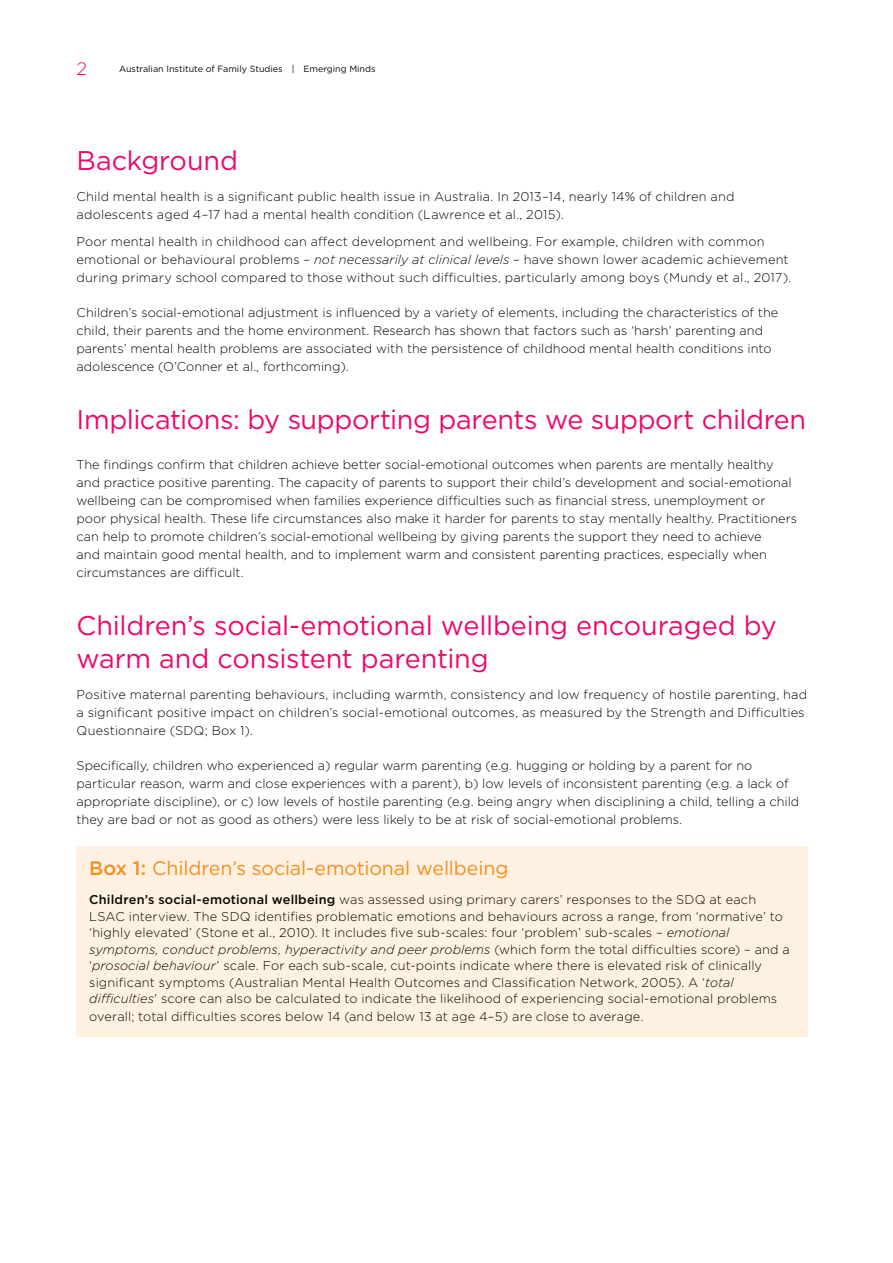
<style>
.page{position:relative;width:893px;height:1263px;background:#fff}
.page>*{position:absolute;margin:0;border:0;box-sizing:border-box;transform-origin:0 0}
.Heading_1{font:27px/33px "Gotham";letter-spacing:-.01em;color:#ec096d}
.Box_Heading_1{font:19.5px "Gotham";letter-spacing:-.005em;color:#f68e1e}
.t1{font:300 18px "Gotham";color:#ec096d}
.Body_Text_last{font:300 12.75px/18px "Gotham";color:#060802}
.Box_Text_Last{font:300 12.75px/16.5px "Gotham";letter-spacing:.01em;color:#060802}
.Body_Text{font:300 12.75px/18px "Gotham";letter-spacing:.01em;color:#060802}
.t2{font:9px "Gotham";color:#060802}
.s1{font-style:italic}
.s2{font-weight:500}
</style>
<div class="page">
<div style="left:77px;top:846px;width:731px;height:41px;background:#fef1e2"></div>
<div style="left:77px;top:885px;width:731px;height:151px;background:#fef1e2"></div>
<h3 class="t1" style="left:77px;top:58px;width:12px">2</h3>
<p class="t2" style="left:119px;top:63px;width:258px">Australian Institute of Family Studies | Emerging Minds</p>
<p class="Heading_1" style="left:77px;top:144px;width:163px">Background</p>
<p class="Body_Text" style="left:77px;top:187px;width:659px">Child mental health is a significant public health issue in Australia. In 2013–14, nearly 14% of children and adolescents aged 4–17 had a mental health condition (Lawrence et al., 2015).</p>
<p class="Body_Text" style="left:77px;top:232px;width:716px">Poor mental health in childhood can affect development and wellbeing. For example, children with common emotional or behavioural problems – <span class="s1">not necessarily at clinical levels</span> – have shown lower academic achievement during primary school compared to those without such difficulties, particularly among boys (Mundy et al., 2017).</p>
<h3 class="Body_Text_last" style="left:77px;top:303px;width:703px">Children’s social-emotional adjustment is influenced by a variety of elements, including the characteristics of the child, their parents and the home environment. Research has shown that factors such as ‘harsh’ parenting and parents’ mental health problems are associated with the persistence of childhood mental health conditions into adolescence (O’Conner et al., forthcoming).</h3>
<p class="Heading_1" style="left:77px;top:403px;width:731px">Implications: by supporting parents we support children</p>
<h3 class="Body_Text_last" style="left:77px;top:455px;width:722px">The findings confirm that children achieve better social-emotional outcomes when parents are mentally healthy and practice positive parenting. The capacity of parents to support their child’s development and social-emotional wellbeing can be compromised when families experience difficulties such as financial stress, unemployment or poor physical health. These life circumstances also make it harder for parents to stay mentally healthy. Practitioners can help to promote children’s social-emotional wellbeing by giving parents the support they need to achieve<br>and maintain good mental health, and to implement warm and consistent parenting practices, especially when circumstances are difficult.</h3>
<p class="Heading_1" style="left:77px;top:608px;width:702px">Children’s social-emotional wellbeing encouraged by warm and consistent parenting</p>
<p class="Body_Text" style="left:77px;top:685px;width:732px">Positive maternal parenting behaviours, including warmth, consistency and low frequency of hostile parenting, had a significant positive impact on children’s social-emotional outcomes, as measured by the Strength and Difficulties<br>Questionnaire (SDQ; Box 1).</p>
<h3 class="Body_Text_last" style="left:77px;top:756px;width:724px">Specifically, children who experienced a) regular warm parenting (e.g. hugging or holding by a parent for no particular reason, warm and close experiences with a parent), b) low levels of inconsistent parenting (e.g. a lack of appropriate discipline), or c) low levels of hostile parenting (e.g. being angry when disciplining a child, telling a child they are bad or not as good as others) were less likely to be at risk of social-emotional problems.</h3>
<p class="Box_Heading_1" style="left:89px;top:855px;width:421px"><span class="s2">Box 1:</span> Children’s social-emotional wellbeing</p>
<h3 class="Box_Text_Last" style="left:89px;top:891px;width:702px"><span class="s2">Children’s social-emotional wellbeing</span> was assessed using primary carers’ responses to the SDQ at each LSAC interview. The SDQ identifies problematic emotions and behaviours across a range, from ‘normative’ to ‘highly elevated’ (Stone et al., 2010). It includes five sub-scales: four ‘problem’ sub-scales – <span class="s1">emotional symptoms, conduct problems, hyperactivity and peer problems</span> (which form the total difficulties score) – and a ‘<span class="s1">prosocial behaviour</span>’ scale. For each sub-scale, cut-points indicate where there is elevated risk of clinically significant symptoms (Australian Mental Health Outcomes and Classification Network, 2005). A ‘<span class="s1">total difficulties</span>’ score can also be calculated to indicate the likelihood of experiencing social-emotional problems</h3>
<h3 class="Box_Text_Last" style="left:89px;top:1008px;width:556px">overall; total difficulties scores below 14 (and below 13 at age 4–5) are close to average.</h3>
</div>
